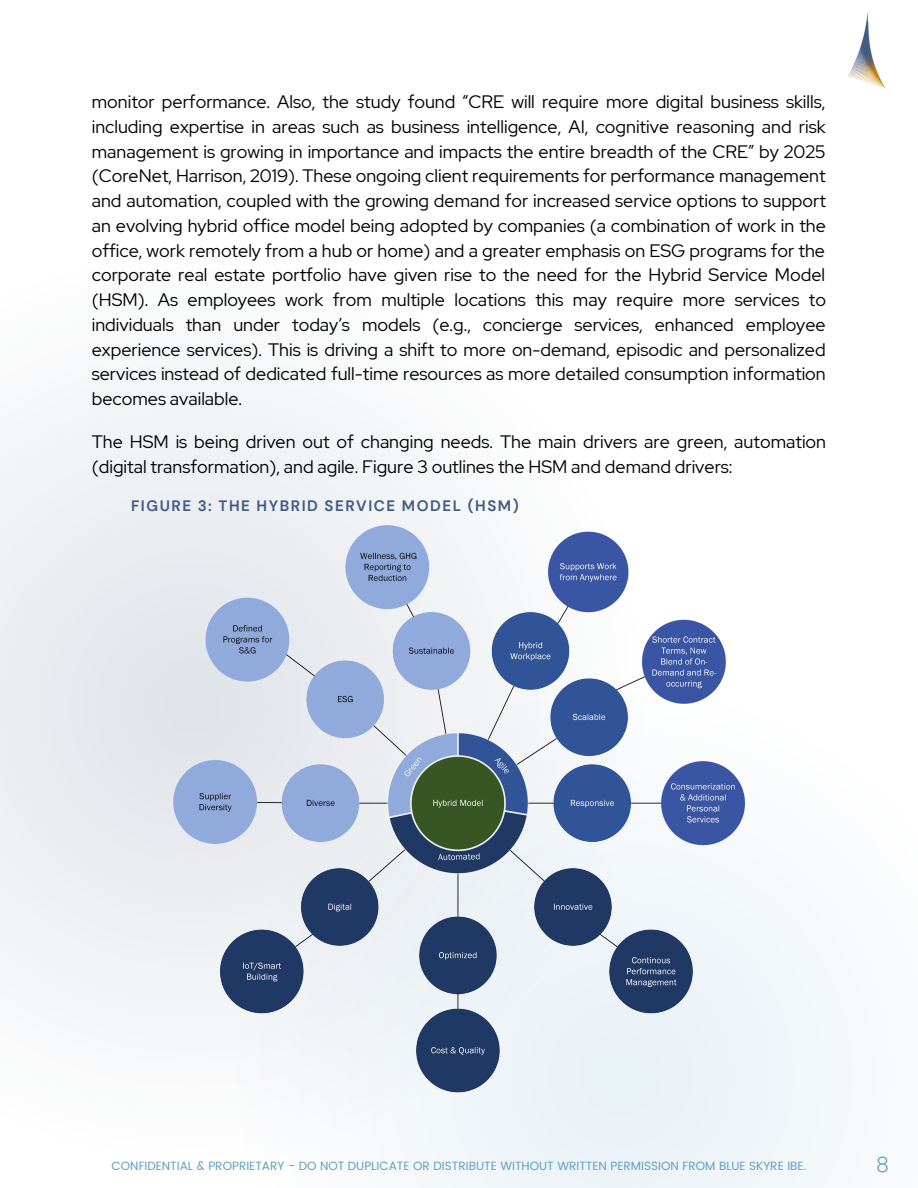
<style>
.page{position:relative;width:918px;height:1188px;background:#fff}
.page>*{position:absolute;margin:0;border:0;box-sizing:border-box;transform-origin:0 0}
.t1{font:300 20.55px "Poppins";color:#629fc4}
.t2{font:18px/24.8px "Red Hat Display";color:#000;text-align:justify}
.t3{font:700 15.15px "DM Sans";letter-spacing:.1em;color:#435c85}
.t4{font:12px "Poppins";color:#629fc4}
</style>
<div class="page">
<svg style="left:0;top:396px;width:442px;height:620px;fill:#eef0f2"></svg>
<div style="left:348px;top:893px;width:495px;height:295px;background:#f1f6f9"></div>
<img style="left:169px;top:522px;width:580px;height:574px">
<img style="left:848px;top:13px;width:38px;height:76px">
<p class="t2" style="left:92px;top:89px;width:736px">monitor performance. Also, the study found “CRE will require more digital business skills, including expertise in areas such as business intelligence, AI, cognitive reasoning and risk management is growing in importance and impacts the entire breadth of the CRE” by 2025 (CoreNet, Harrison, 2019). These ongoing client requirements for performance management and automation, coupled with the growing demand for increased service options to support an evolving hybrid office model being adopted by companies (a combination of work in the office, work remotely from a hub or home) and a greater emphasis on ESG programs for the corporate real estate portfolio have given rise to the need for the Hybrid Service Model (HSM). As employees work from multiple locations this may require more services to individuals than under today’s models (e.g., concierge services, enhanced employee experience services). This is driving a shift to more on-demand, episodic and personalized services instead of dedicated full-time resources as more detailed consumption information becomes available.</p>
<p class="t2" style="left:92px;top:429px;width:736px">The HSM is being driven out of changing needs. The main drivers are green, automation (digital transformation), and agile. Figure 3 outlines the HSM and demand drivers:</p>
<p class="t3" style="left:131px;top:496px;width:389px">FIGURE 3: THE HYBRID SERVICE MODEL (HSM)</p>
<p class="t4" style="left:112px;top:1159px;width:696px">CONFIDENTIAL &amp; PROPRIETARY - DO NOT DUPLICATE OR DISTRIBUTE WITHOUT WRITTEN PERMISSION FROM BLUE SKYRE IBE.</p>
<p class="t1" style="left:876px;top:1153px;width:14px">8</p>
</div>
